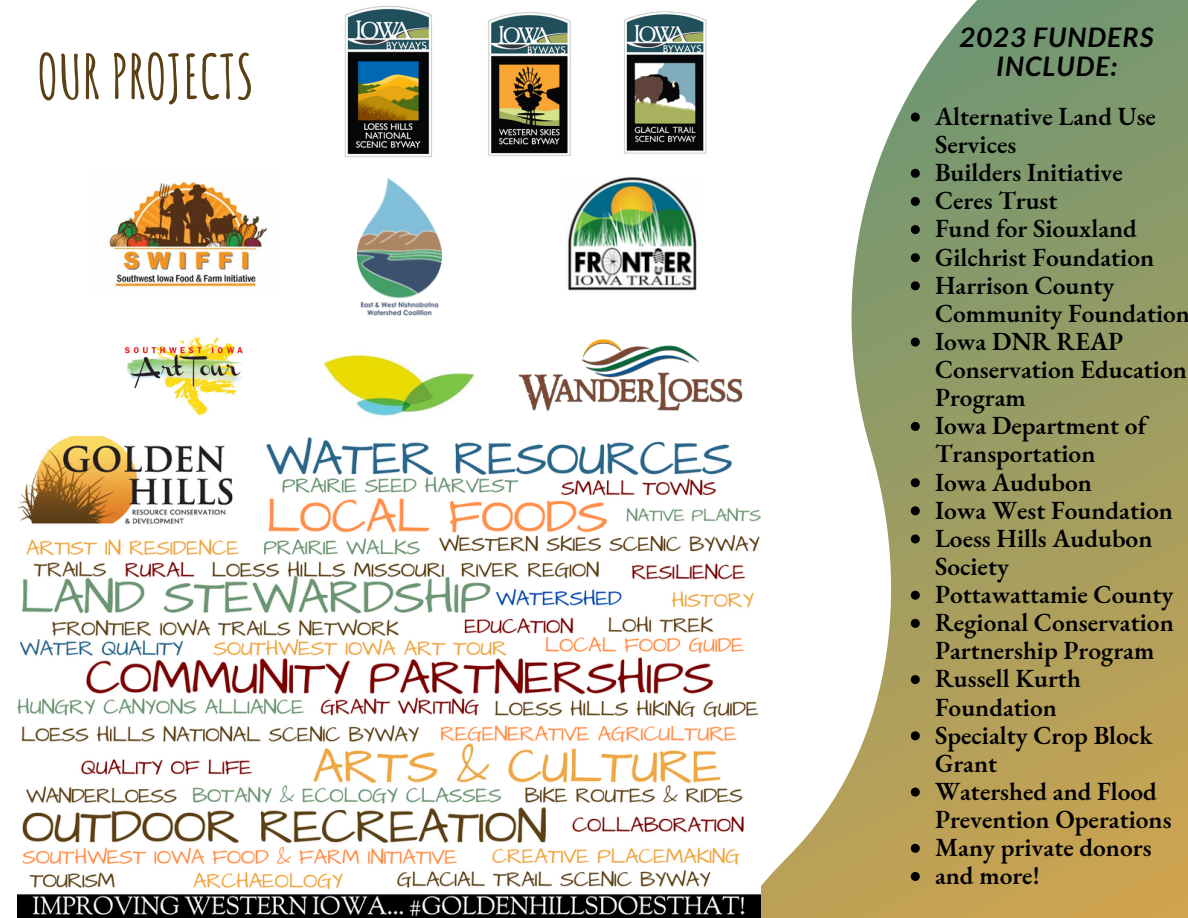
<style>
.page{position:relative;width:1188px;height:918px;background:#fff}
.page>*{position:absolute;margin:0;border:0;box-sizing:border-box;transform-origin:0 0}
.t1{font:700 60.15px "Amatic SC";color:#5b4015}
.t2{font:italic 700 27px/29.2px "Lato";letter-spacing:.045em;color:#000;text-align:center}
.t3{font:600 25.5px/28.2px "EB Garamond";color:#000}
</style>
<div class="page">
<svg style="left:761px;top:0;width:427px;height:918px"></svg>
<img style="left:17px;top:437px;width:744px;height:481px">
<img style="left:124px;top:337px;width:119px;height:79px">
<img style="left:624px;top:11px;width:83px;height:143px">
<img style="left:344px;top:6px;width:88px;height:151px">
<img style="left:488px;top:12px;width:83px;height:144px">
<img style="left:519px;top:339px;width:224px;height:72px">
<img style="left:357px;top:178px;width:85px;height:138px">
<img style="left:323px;top:353px;width:153px;height:66px">
<img style="left:109px;top:181px;width:159px;height:106px">
<img style="left:568px;top:177px;width:129px;height:114px">
<svg style="left:911px;top:113px;width:9px;height:9px"></svg>
<svg style="left:911px;top:169px;width:9px;height:9px"></svg>
<svg style="left:911px;top:197px;width:9px;height:9px"></svg>
<svg style="left:911px;top:225px;width:9px;height:9px"></svg>
<svg style="left:911px;top:253px;width:9px;height:9px"></svg>
<svg style="left:911px;top:281px;width:9px;height:9px"></svg>
<svg style="left:911px;top:338px;width:9px;height:9px"></svg>
<svg style="left:911px;top:422px;width:9px;height:9px"></svg>
<svg style="left:911px;top:478px;width:9px;height:9px"></svg>
<svg style="left:911px;top:506px;width:9px;height:9px"></svg>
<svg style="left:911px;top:534px;width:9px;height:9px"></svg>
<svg style="left:911px;top:591px;width:9px;height:9px"></svg>
<svg style="left:911px;top:619px;width:9px;height:9px"></svg>
<svg style="left:911px;top:675px;width:9px;height:9px"></svg>
<svg style="left:911px;top:731px;width:9px;height:9px"></svg>
<svg style="left:911px;top:788px;width:9px;height:9px"></svg>
<svg style="left:911px;top:844px;width:9px;height:9px"></svg>
<svg style="left:911px;top:872px;width:9px;height:9px"></svg>
<h1 class="t1" style="left:37px;top:38px;width:219px">OUR PROJECTS</h1>
<p class="t2" style="left:960px;top:22px;width:195px">2023 FUNDERS<br>INCLUDE:</p>
<p class="t3" style="left:935px;top:102px;width:257px">Alternative Land Use<br>Services<br>Builders Initiative<br>Ceres Trust<br>Fund for Siouxland<br>Gilchrist Foundation<br>Harrison County<br>Community Foundation<br>Iowa DNR REAP<br>Conservation Education<br>Program<br>Iowa Department of<br>Transportation<br>Iowa Audubon<br>Iowa West Foundation<br>Loess Hills Audubon<br>Society<br>Pottawattamie County<br>Regional Conservation<br>Partnership Program<br>Russell Kurth<br>Foundation<br>Specialty Crop Block<br>Grant<br>Watershed and Flood<br>Prevention Operations<br>Many private donors and more!</p>
</div>
